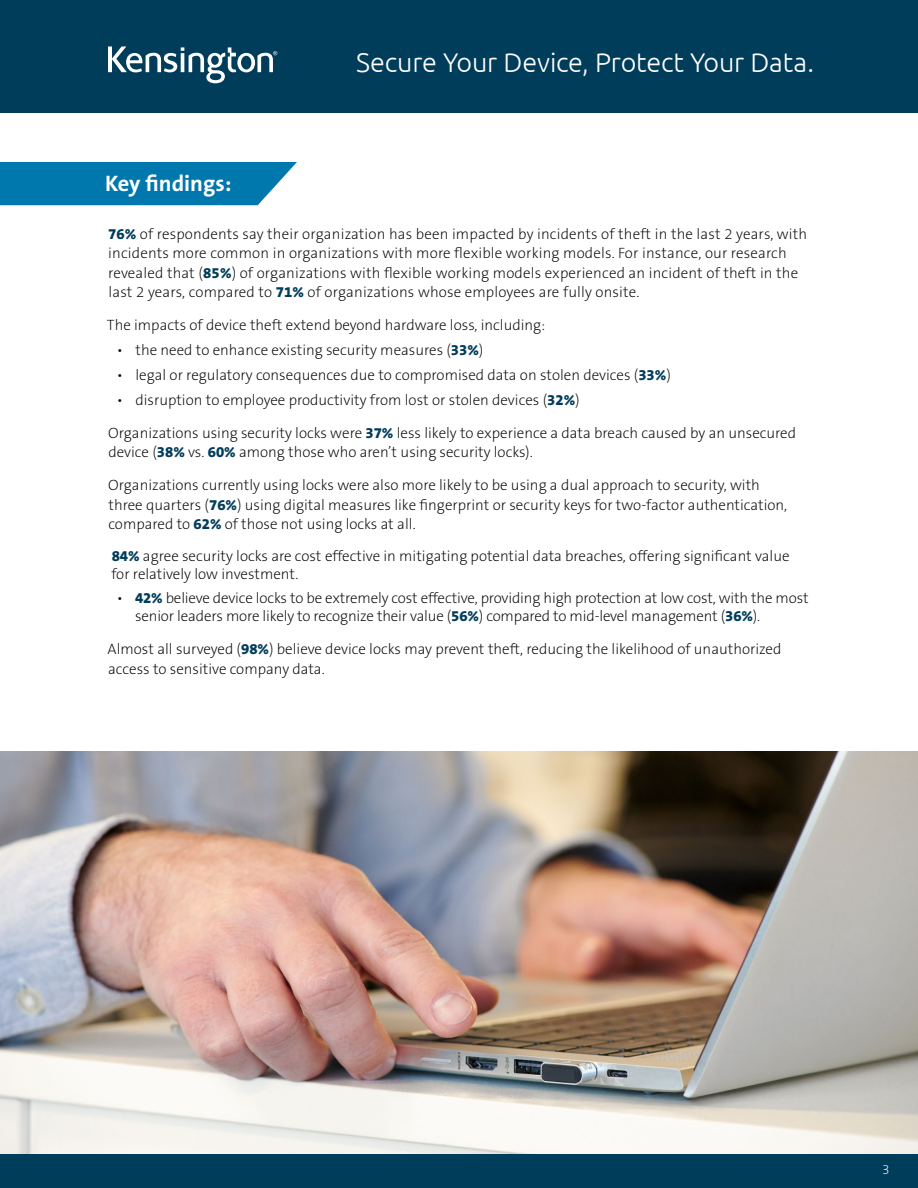
<style>
.page{position:relative;width:918px;height:1188px;background:#fff}
.page>*{position:absolute;margin:0;border:0;box-sizing:border-box;transform-origin:0 0}
.t1{font:300 27px "Ubuntu";letter-spacing:-.005em;color:#fff}
.t2{font:22.5px "The Sans KENSINGTON7 Bd";color:#fff}
.t3{font:15px/19.5px "The Sans KENSINGTON2 XL";color:#000}
.t4{font:13.5px "The Sans KENSINGTON2 XL";color:#fff}
.s1{font-family:"The Sans KENSINGTON8 XB";color:#003d5b}
</style>
<div class="page">
<div style="left:0;top:0;width:918px;height:113px;background:#003d5b"></div>
<svg style="left:108px;top:46px;width:169px;height:37px"></svg>
<div style="left:0;top:1154px;width:918px;height:34px;background:#003d5b"></div>
<img style="left:0;top:752px;width:918px;height:402px">
<div style="left:0;top:162px;width:297px;height:43px;background:#0078ae"></div>
<h2 class="t2" style="left:105px;top:171px;width:128px">Key findings:</h2>
<h1 class="t1" style="left:356px;top:46px;width:459px">Secure Your Device, Protect Your Data.</h1>
<p class="t3" style="left:108px;top:224px;width:701px"><span class="s1">76%</span> of respondents say their organization has been impacted by incidents of theft in the last 2 years, with incidents more common in organizations with more flexible working models. For instance, our research revealed that (<span class="s1">85%</span>) of organizations with flexible working models experienced an incident of theft in the last 2 years, compared to <span class="s1">71%</span> of organizations whose employees are fully onsite.</p>
<p class="t3" style="left:107px;top:316px;width:440px">The impacts of device theft extend beyond hardware loss, including:</p>
<p class="t3" style="left:117px;top:341px;width:368px">• the need to enhance existing security measures (<span class="s1">33%</span>)</p>
<p class="t3" style="left:117px;top:365px;width:556px">• legal or regulatory consequences due to compromised data on stolen devices (<span class="s1">33%</span>)</p>
<p class="t3" style="left:117px;top:390px;width:464px">• disruption to employee productivity from lost or stolen devices (<span class="s1">32%</span>)</p>
<p class="t3" style="left:108px;top:423px;width:689px">Organizations using security locks were <span class="s1">37%</span> less likely to experience a data breach caused by an unsecured device (<span class="s1">38%</span> vs. <span class="s1">60%</span> among those who aren’t using security locks).</p>
<p class="t3" style="left:108px;top:476px;width:681px">Organizations currently using locks were also more likely to be using a dual approach to security, with three quarters (<span class="s1">76%</span>) using digital measures like fingerprint or security keys for two-factor authentication, compared to <span class="s1">62%</span> of those not using locks at all.</p>
<p class="t3" style="left:111px;top:547px;width:680px;line-height:18px"><span class="s1">84%</span> agree security locks are cost effective in mitigating potential data breaches, offering significant value for relatively low investment.</p>
<p class="t3" style="left:135px;top:590px;width:675px;line-height:18px;text-indent:-18px">• <span class="s1">42%</span> believe device locks to be extremely cost effective, providing high protection at low cost, with the most senior leaders more likely to recognize their value (<span class="s1">56%</span>) compared to mid-level management (<span class="s1">36%</span>).</p>
<p class="t3" style="left:108px;top:640px;width:675px">Almost all surveyed (<span class="s1">98%</span>) believe device locks may prevent theft, reducing the likelihood of unauthorized access to sensitive company data.</p>
<p class="t4" style="left:882px;top:1162px;width:9px">3</p>
</div>
